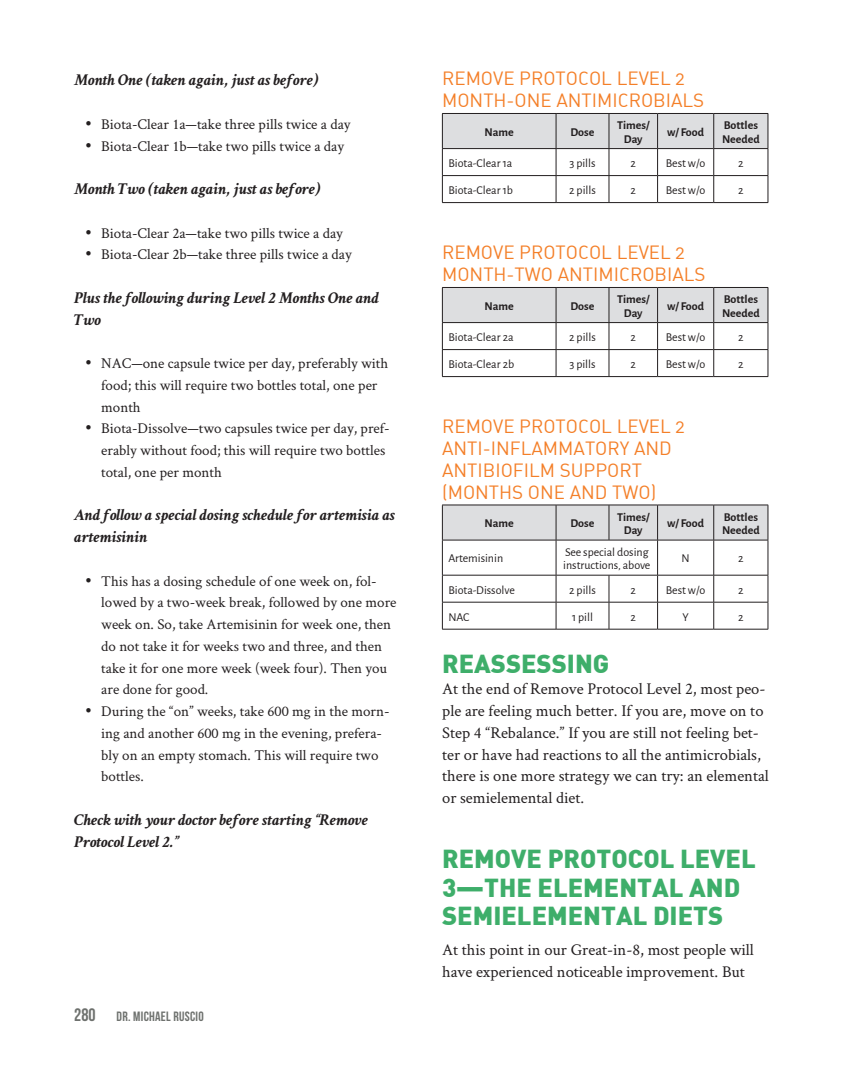
<style>
.page{position:relative;width:864px;height:1080px;background:#fff}
.page>*{position:absolute;margin:0;border:0;box-sizing:border-box;transform-origin:0 0}
.t1{font:900 25.5px/28.5px "DIN";color:#3eae6a}
.t2{font:18.75px/21.8px "DIN Alternate";color:#f47f28}
.t3{font:16.5px/21.8px "Crimson Text";color:#231f20}
.t4{font:italic 700 16.5px/21.8px "Crimson Text";color:#231f20}
.t5{font:15px/21.8px "Crimson Text";color:#231f20}
.t6{font:13.5px "Bebas Neue";letter-spacing:.02em;color:#6e716e}
.t7{font:12px/13.5px "Alegreya Sans";color:#231f20}
.t8{font:700 12px/13.5px "Alegreya Sans";color:#231f20;text-align:center}
.s1{font-size:18px}
</style>
<div class="page">
<svg style="left:442px;top:113px;width:327px;height:90px"></svg>
<hr style="left:442px;top:202px;width:114px;height:1px;background:#231f20">
<hr style="left:556px;top:202px;width:53px;height:1px;background:#231f20">
<hr style="left:609px;top:202px;width:49px;height:1px;background:#231f20">
<hr style="left:658px;top:202px;width:56px;height:1px;background:#231f20">
<hr style="left:714px;top:202px;width:54px;height:1px;background:#231f20">
<svg style="left:442px;top:287px;width:327px;height:90px"></svg>
<hr style="left:442px;top:376px;width:114px;height:1px;background:#231f20">
<hr style="left:556px;top:376px;width:53px;height:1px;background:#231f20">
<hr style="left:609px;top:376px;width:49px;height:1px;background:#231f20">
<hr style="left:658px;top:376px;width:56px;height:1px;background:#231f20">
<hr style="left:714px;top:376px;width:54px;height:1px;background:#231f20">
<svg style="left:442px;top:505px;width:327px;height:124px"></svg>
<hr style="left:442px;top:629px;width:114px;height:1px;background:#231f20">
<hr style="left:556px;top:629px;width:53px;height:1px;background:#231f20">
<hr style="left:609px;top:629px;width:49px;height:1px;background:#231f20">
<hr style="left:658px;top:629px;width:56px;height:1px;background:#231f20">
<hr style="left:714px;top:629px;width:54px;height:1px;background:#231f20">
<p class="t4" style="left:74px;top:69px;width:246px">Month One (taken again, just as before)</p>
<p class="t5" style="left:85px;top:113px;width:267px">• Biota-Clear 1a—take three pills twice a day</p>
<p class="t5" style="left:85px;top:135px;width:260px">• Biota-Clear 1b—take two pills twice a day</p>
<p class="t4" style="left:74px;top:178px;width:248px">Month Two (taken again, just as before)</p>
<p class="t5" style="left:85px;top:222px;width:259px">• Biota-Clear 2a—take two pills twice a day</p>
<p class="t5" style="left:85px;top:243px;width:268px">• Biota-Clear 2b—take three pills twice a day</p>
<p class="t4" style="left:74px;top:286px;width:306px">Plus the following during Level 2 Months One and<br>Two</p>
<p class="t5" style="left:101px;top:352px;width:288px;text-indent:-16px">• NAC—one capsule twice per day, preferably with food; this will require two bottles total, one per month</p>
<p class="t5" style="left:101px;top:417px;width:290px;text-indent:-16px">• Biota-Dissolve—two capsules twice per day, pref&shy;erably without food; this will require two bottles total, one per month</p>
<p class="t4" style="left:74px;top:504px;width:322px">And follow a special dosing schedule for artemisia as artemisinin</p>
<p class="t5" style="left:101px;top:570px;width:297px;text-indent:-16px">• This has a dosing schedule of one week on, fol&shy;lowed by a two-week break, followed by one more week on. So, take Artemisinin for week one, then do not take it for weeks two and three, and then take it for one more week (week four). Then you are done for good.</p>
<p class="t5" style="left:101px;top:700px;width:290px;text-indent:-16px">• During the “on” weeks, take 600 mg in the morn&shy;ing and another 600 mg in the evening, prefera&shy;bly on an empty stomach. This will require two bottles.</p>
<p class="t4" style="left:74px;top:808px;width:295px">Check with your doctor before starting “Remove<br>Protocol Level 2.”</p>
<p class="t6" style="left:74px;top:1009px;width:131px"><span class="s1">280</span> DR. MICHAEL RUSCIO</p>
<p class="t2" style="left:442px;top:67px;width:264px">REMOVE PROTOCOL LEVEL 2<br>MONTH-ONE ANTIMICROBIALS</p>
<p class="t8" style="left:485px;top:124px;width:31px">Name</p>
<p class="t8" style="left:571px;top:124px;width:25px">Dose</p>
<p class="t8" style="left:617px;top:118px;width:34px">Times/<br>Day</p>
<p class="t8" style="left:667px;top:124px;width:38px">w/ Food</p>
<p class="t8" style="left:722px;top:118px;width:39px;text-align:left">Bottles<br>Needed</p>
<p class="t7" style="left:448px;top:156px;width:65px">Biota-Clear 1a</p>
<p class="t7" style="left:569px;top:156px;width:28px">3 pills</p>
<p class="t7" style="left:631px;top:156px;width:7px">2</p>
<p class="t7" style="left:666px;top:156px;width:41px">Best w/o</p>
<p class="t7" style="left:738px;top:156px;width:7px">2</p>
<p class="t7" style="left:448px;top:183px;width:66px">Biota-Clear 1b</p>
<p class="t7" style="left:569px;top:183px;width:28px">2 pills</p>
<p class="t7" style="left:631px;top:183px;width:7px">2</p>
<p class="t7" style="left:666px;top:183px;width:41px">Best w/o</p>
<p class="t7" style="left:738px;top:183px;width:7px">2</p>
<p class="t2" style="left:442px;top:241px;width:265px">REMOVE PROTOCOL LEVEL 2<br>MONTH-TWO ANTIMICROBIALS</p>
<p class="t8" style="left:485px;top:298px;width:31px">Name</p>
<p class="t8" style="left:571px;top:298px;width:25px">Dose</p>
<p class="t8" style="left:617px;top:292px;width:34px">Times/<br>Day</p>
<p class="t8" style="left:667px;top:298px;width:38px">w/ Food</p>
<p class="t8" style="left:722px;top:292px;width:39px;text-align:left">Bottles<br>Needed</p>
<p class="t7" style="left:448px;top:330px;width:67px">Biota-Clear 2a</p>
<p class="t7" style="left:569px;top:330px;width:28px">2 pills</p>
<p class="t7" style="left:631px;top:330px;width:7px">2</p>
<p class="t7" style="left:666px;top:330px;width:41px">Best w/o</p>
<p class="t7" style="left:738px;top:330px;width:7px">2</p>
<p class="t7" style="left:448px;top:357px;width:67px">Biota-Clear 2b</p>
<p class="t7" style="left:569px;top:357px;width:28px">3 pills</p>
<p class="t7" style="left:631px;top:357px;width:7px">2</p>
<p class="t7" style="left:666px;top:357px;width:41px">Best w/o</p>
<p class="t7" style="left:738px;top:357px;width:7px">2</p>
<p class="t2" style="left:442px;top:415px;width:244px">REMOVE PROTOCOL LEVEL 2<br>ANTI-INFLAMMATORY AND<br>ANTIBIOFILM SUPPORT (MONTHS ONE AND TWO)</p>
<p class="t8" style="left:485px;top:516px;width:31px">Name</p>
<p class="t8" style="left:571px;top:516px;width:25px">Dose</p>
<p class="t8" style="left:617px;top:509px;width:34px">Times/<br>Day</p>
<p class="t8" style="left:667px;top:516px;width:38px">w/ Food</p>
<p class="t8" style="left:722px;top:509px;width:39px;text-align:left">Bottles<br>Needed</p>
<p class="t7" style="left:448px;top:551px;width:56px">Artemisinin</p>
<p class="t7" style="left:563px;top:545px;width:89px">See special dosing instructions, above</p>
<p class="t7" style="left:682px;top:551px;width:10px">N</p>
<p class="t7" style="left:738px;top:551px;width:7px">2</p>
<p class="t7" style="left:448px;top:582px;width:68px">Biota-Dissolve</p>
<p class="t7" style="left:569px;top:582px;width:28px">2 pills</p>
<p class="t7" style="left:631px;top:582px;width:7px">2</p>
<p class="t7" style="left:666px;top:582px;width:41px">Best w/o</p>
<p class="t7" style="left:738px;top:582px;width:7px">2</p>
<p class="t7" style="left:448px;top:609px;width:23px">NAC</p>
<p class="t7" style="left:572px;top:609px;width:22px">1 pill</p>
<p class="t7" style="left:631px;top:609px;width:7px">2</p>
<p class="t7" style="left:682px;top:609px;width:8px">Y</p>
<p class="t7" style="left:738px;top:609px;width:7px">2</p>
<h1 class="t1" style="left:442px;top:648px;width:169px">REASSESSING</h1>
<p class="t3" style="left:442px;top:678px;width:328px">At the end of Remove Protocol Level 2, most peo&shy;ple are feeling much better. If you are, move on to Step 4 “Rebalance.” If you are still not feeling bet&shy;ter or have had reactions to all the antimicrobials, there is one more strategy we can try: an elemental or semielemental diet.</p>
<h1 class="t1" style="left:442px;top:844px;width:315px">REMOVE PROTOCOL LEVEL<br>3—THE ELEMENTAL AND<br>SEMIELEMENTAL DIETS</h1>
<p class="t3" style="left:442px;top:939px;width:313px">At this point in our Great-in-8, most people will have experienced noticeable improvement. But</p>
</div>
